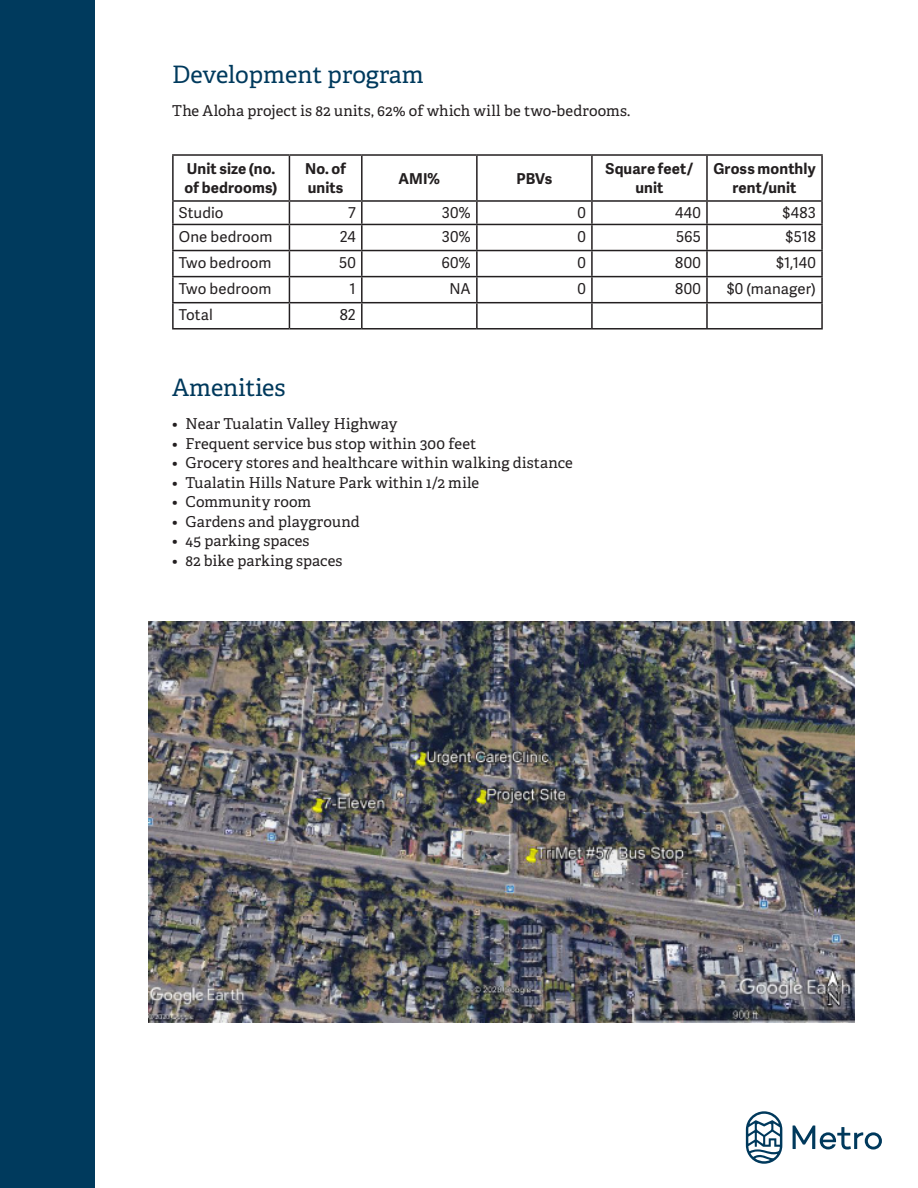
<style>
.page{position:relative;width:918px;height:1188px;background:#fff}
.page>*{position:absolute;margin:0;border:0;box-sizing:border-box;transform-origin:0 0}
.Title_30{font:24px "Adelle PE";color:#003a5d}
.Headers{font:24px "Adelle PE";color:#00395c}
.Body_text_-_A{font:15px "Adelle PE";letter-spacing:.01em;color:#231f20}
.Body_text_-_B_Sans{font:15px "Adelle Sans";letter-spacing:.01em;color:#231f20}
.Body_text_-_B_Sans-2{font:700 15px/19.5px "Adelle Sans";letter-spacing:.01em;color:#231f20}
</style>
<div class="page">
<div style="left:0;top:0;width:94px;height:1188px;background:#003a5d"></div>
<hr style="left:172px;top:154px;width:117px;height:2px;background:#231f20">
<hr style="left:172px;top:156px;width:2px;height:44px;background:#231f20">
<hr style="left:289px;top:154px;width:73px;height:2px;background:#231f20">
<hr style="left:289px;top:156px;width:1px;height:44px;background:#231f20">
<hr style="left:362px;top:154px;width:115px;height:2px;background:#231f20">
<hr style="left:361px;top:156px;width:2px;height:44px;background:#231f20">
<hr style="left:477px;top:154px;width:115px;height:2px;background:#231f20">
<hr style="left:476px;top:156px;width:2px;height:44px;background:#231f20">
<hr style="left:592px;top:154px;width:115px;height:2px;background:#231f20">
<hr style="left:591px;top:156px;width:2px;height:44px;background:#231f20">
<hr style="left:707px;top:154px;width:116px;height:2px;background:#231f20">
<hr style="left:706px;top:156px;width:2px;height:44px;background:#231f20">
<hr style="left:821px;top:156px;width:2px;height:44px;background:#231f20">
<hr style="left:172px;top:200px;width:117px;height:2px;background:#231f20">
<hr style="left:172px;top:202px;width:2px;height:22px;background:#231f20">
<hr style="left:289px;top:200px;width:73px;height:2px;background:#231f20">
<hr style="left:362px;top:200px;width:115px;height:2px;background:#231f20">
<hr style="left:361px;top:202px;width:2px;height:22px;background:#231f20">
<hr style="left:477px;top:200px;width:115px;height:2px;background:#231f20">
<hr style="left:476px;top:202px;width:2px;height:22px;background:#231f20">
<hr style="left:592px;top:200px;width:115px;height:2px;background:#231f20">
<hr style="left:591px;top:202px;width:2px;height:22px;background:#231f20">
<hr style="left:707px;top:200px;width:116px;height:2px;background:#231f20">
<hr style="left:706px;top:202px;width:2px;height:22px;background:#231f20">
<hr style="left:821px;top:202px;width:2px;height:22px;background:#231f20">
<hr style="left:172px;top:224px;width:117px;height:1px;background:#231f20">
<hr style="left:172px;top:225px;width:2px;height:25px;background:#231f20">
<hr style="left:289px;top:224px;width:73px;height:1px;background:#231f20">
<hr style="left:362px;top:224px;width:115px;height:1px;background:#231f20">
<hr style="left:361px;top:225px;width:2px;height:25px;background:#231f20">
<hr style="left:477px;top:224px;width:115px;height:1px;background:#231f20">
<hr style="left:476px;top:225px;width:2px;height:25px;background:#231f20">
<hr style="left:592px;top:224px;width:115px;height:1px;background:#231f20">
<hr style="left:591px;top:225px;width:2px;height:25px;background:#231f20">
<hr style="left:707px;top:224px;width:116px;height:1px;background:#231f20">
<hr style="left:706px;top:225px;width:2px;height:25px;background:#231f20">
<hr style="left:821px;top:225px;width:2px;height:25px;background:#231f20">
<hr style="left:172px;top:250px;width:117px;height:1px;background:#231f20">
<hr style="left:172px;top:251px;width:2px;height:25px;background:#231f20">
<hr style="left:289px;top:250px;width:73px;height:1px;background:#231f20">
<hr style="left:362px;top:250px;width:115px;height:1px;background:#231f20">
<hr style="left:361px;top:251px;width:2px;height:25px;background:#231f20">
<hr style="left:477px;top:250px;width:115px;height:1px;background:#231f20">
<hr style="left:476px;top:251px;width:2px;height:25px;background:#231f20">
<hr style="left:592px;top:250px;width:115px;height:1px;background:#231f20">
<hr style="left:591px;top:251px;width:2px;height:25px;background:#231f20">
<hr style="left:707px;top:250px;width:116px;height:1px;background:#231f20">
<hr style="left:706px;top:251px;width:2px;height:25px;background:#231f20">
<hr style="left:821px;top:251px;width:2px;height:25px;background:#231f20">
<hr style="left:172px;top:276px;width:117px;height:1px;background:#231f20">
<hr style="left:172px;top:277px;width:2px;height:25px;background:#231f20">
<hr style="left:289px;top:276px;width:73px;height:1px;background:#231f20">
<hr style="left:362px;top:276px;width:115px;height:1px;background:#231f20">
<hr style="left:361px;top:277px;width:2px;height:25px;background:#231f20">
<hr style="left:477px;top:276px;width:115px;height:1px;background:#231f20">
<hr style="left:476px;top:277px;width:2px;height:25px;background:#231f20">
<hr style="left:592px;top:276px;width:115px;height:1px;background:#231f20">
<hr style="left:591px;top:277px;width:2px;height:25px;background:#231f20">
<hr style="left:707px;top:276px;width:116px;height:1px;background:#231f20">
<hr style="left:706px;top:277px;width:2px;height:25px;background:#231f20">
<hr style="left:821px;top:277px;width:2px;height:25px;background:#231f20">
<hr style="left:172px;top:302px;width:117px;height:1px;background:#231f20">
<hr style="left:172px;top:303px;width:2px;height:25px;background:#231f20">
<hr style="left:289px;top:302px;width:73px;height:1px;background:#231f20">
<svg style="left:289px;top:202px;width:1px;height:126px"></svg>
<hr style="left:362px;top:302px;width:115px;height:1px;background:#231f20">
<hr style="left:361px;top:303px;width:2px;height:25px;background:#231f20">
<hr style="left:477px;top:302px;width:115px;height:1px;background:#231f20">
<hr style="left:476px;top:303px;width:2px;height:25px;background:#231f20">
<hr style="left:592px;top:302px;width:115px;height:1px;background:#231f20">
<hr style="left:591px;top:303px;width:2px;height:25px;background:#231f20">
<hr style="left:707px;top:302px;width:116px;height:1px;background:#231f20">
<hr style="left:706px;top:303px;width:2px;height:25px;background:#231f20">
<hr style="left:821px;top:303px;width:2px;height:25px;background:#231f20">
<hr style="left:172px;top:328px;width:117px;height:2px;background:#231f20">
<hr style="left:289px;top:328px;width:73px;height:2px;background:#231f20">
<hr style="left:362px;top:328px;width:115px;height:2px;background:#231f20">
<hr style="left:477px;top:328px;width:115px;height:2px;background:#231f20">
<hr style="left:592px;top:328px;width:115px;height:2px;background:#231f20">
<hr style="left:707px;top:328px;width:116px;height:2px;background:#231f20">
<svg style="left:793px;top:1126px;width:89px;height:24px"></svg>
<svg style="left:746px;top:1111px;width:36px;height:53px"></svg>
<img style="left:148px;top:622px;width:706px;height:400px">
<p class="Title_30" style="left:172px;top:57px;width:253px">Development program</p>
<p class="Body_text_-_A" style="left:172px;top:100px;width:460px">The Aloha project is 82 units, 62% of which will be two-bedrooms.</p>
<p class="Body_text_-_B_Sans-2" style="left:185px;top:158px;width:94px">Unit size (no. of bedrooms)</p>
<p class="Body_text_-_B_Sans-2" style="left:305px;top:158px;width:42px">No. of units</p>
<p class="Body_text_-_B_Sans-2" style="left:399px;top:168px;width:43px">AMI%</p>
<p class="Body_text_-_B_Sans-2" style="left:516px;top:168px;width:37px">PBVs</p>
<p class="Body_text_-_B_Sans-2" style="left:606px;top:158px;width:89px;text-align:center">Square feet/ unit</p>
<p class="Body_text_-_B_Sans-2" style="left:713px;top:158px;width:104px;text-align:center">Gross monthly rent/unit</p>
<p class="Body_text_-_B_Sans" style="left:179px;top:202px;width:46px">Studio</p>
<p class="Body_text_-_B_Sans" style="left:348px;top:202px;width:9px">7</p>
<p class="Body_text_-_B_Sans" style="left:442px;top:202px;width:31px">30%</p>
<p class="Body_text_-_B_Sans" style="left:577px;top:202px;width:10px">0</p>
<p class="Body_text_-_B_Sans" style="left:675px;top:202px;width:27px">440</p>
<p class="Body_text_-_B_Sans" style="left:783px;top:202px;width:35px">$483</p>
<p class="Body_text_-_B_Sans" style="left:179px;top:226px;width:95px">One bedroom</p>
<p class="Body_text_-_B_Sans" style="left:340px;top:226px;width:17px">24</p>
<p class="Body_text_-_B_Sans" style="left:442px;top:226px;width:31px">30%</p>
<p class="Body_text_-_B_Sans" style="left:577px;top:226px;width:10px">0</p>
<p class="Body_text_-_B_Sans" style="left:676px;top:226px;width:26px">565</p>
<p class="Body_text_-_B_Sans" style="left:786px;top:226px;width:32px">$518</p>
<p class="Body_text_-_B_Sans" style="left:179px;top:252px;width:94px">Two bedroom</p>
<p class="Body_text_-_B_Sans" style="left:339px;top:252px;width:18px">50</p>
<p class="Body_text_-_B_Sans" style="left:441px;top:252px;width:31px">60%</p>
<p class="Body_text_-_B_Sans" style="left:577px;top:252px;width:10px">0</p>
<p class="Body_text_-_B_Sans" style="left:675px;top:252px;width:27px">800</p>
<p class="Body_text_-_B_Sans" style="left:776px;top:252px;width:41px">$1,140</p>
<p class="Body_text_-_B_Sans" style="left:179px;top:278px;width:94px">Two bedroom</p>
<p class="Body_text_-_B_Sans" style="left:350px;top:278px;width:8px">1</p>
<p class="Body_text_-_B_Sans" style="left:449px;top:278px;width:23px">NA</p>
<p class="Body_text_-_B_Sans" style="left:577px;top:278px;width:10px">0</p>
<p class="Body_text_-_B_Sans" style="left:675px;top:278px;width:27px">800</p>
<p class="Body_text_-_B_Sans" style="left:727px;top:278px;width:91px">$0 (manager)</p>
<p class="Body_text_-_B_Sans" style="left:179px;top:304px;width:35px">Total</p>
<p class="Body_text_-_B_Sans" style="left:340px;top:304px;width:18px">82</p>
<p class="Headers" style="left:172px;top:370px;width:115px">Amenities</p>
<p class="Body_text_-_A" style="left:172px;top:413px;width:227px">• Near Tualatin Valley Highway</p>
<p class="Body_text_-_A" style="left:172px;top:432px;width:306px">• Frequent service bus stop within 300 feet</p>
<p class="Body_text_-_A" style="left:172px;top:452px;width:402px">• Grocery stores and healthcare within walking distance</p>
<p class="Body_text_-_A" style="left:172px;top:471px;width:309px">• Tualatin Hills Nature Park within 1/2 mile</p>
<p class="Body_text_-_A" style="left:172px;top:491px;width:140px">• Community room</p>
<p class="Body_text_-_A" style="left:172px;top:510px;width:189px">• Gardens and playground</p>
<p class="Body_text_-_A" style="left:172px;top:530px;width:139px">• 45 parking spaces</p>
<p class="Body_text_-_A" style="left:172px;top:549px;width:172px">• 82 bike parking spaces</p>
</div>
